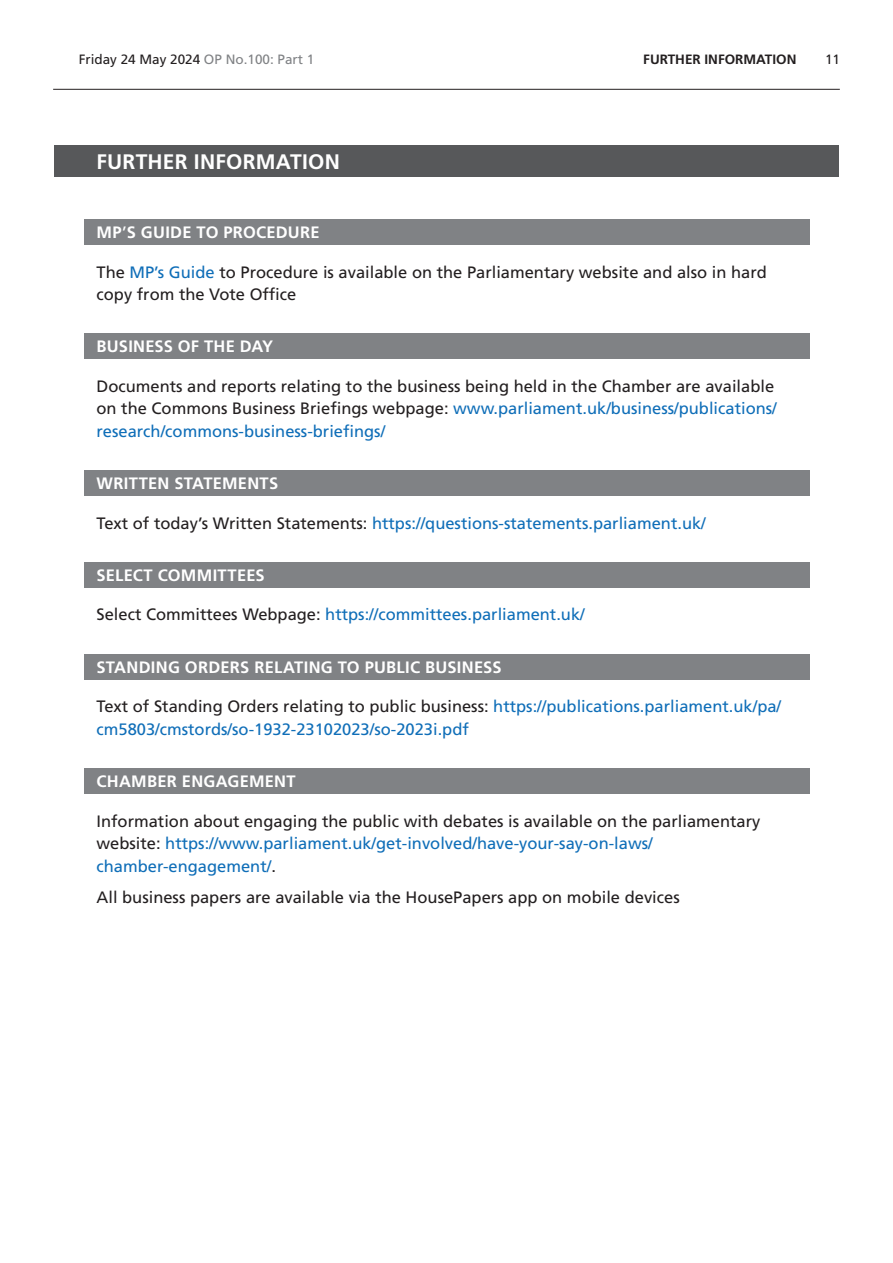
<style>
.page{position:relative;width:893px;height:1263px;background:#fff}
.page>*{position:absolute;margin:0;border:0;box-sizing:border-box;transform-origin:0 0}
.Heading1Grey{font:700 21px "Frutiger LT Std";letter-spacing:.01em;color:#fff}
.t1{font:16.5px/22.5px "Frutiger LT Std";color:#231f20}
.t2{font:16.5px/22.5px "Frutiger LT Std";color:#0f6eb8}
.Heading2Grey{font:700 16.5px "Frutiger LT Std";letter-spacing:.015em;color:#fff}
.t3{font:13.5px "Frutiger LT Std";color:#231f20}
.t4{font:700 13.5px "Frutiger LT Std";color:#231f20}
.s1{color:#808285}
.s2{font-weight:400}
.s3{color:#0f6eb8}
.s4{color:#231f20}
</style>
<div class="page">
<hr style="left:53px;top:89px;width:787px;height:1px;background:#231f20">
<div style="left:54px;top:146px;width:785px;height:31px;background:#57585a"></div>
<div style="left:84px;top:219px;width:725px;height:25px;background:#808285"></div>
<div style="left:84px;top:334px;width:725px;height:25px;background:#808285"></div>
<div style="left:84px;top:470px;width:725px;height:25px;background:#808285"></div>
<div style="left:84px;top:562px;width:725px;height:25px;background:#808285"></div>
<div style="left:84px;top:654px;width:725px;height:25px;background:#808285"></div>
<div style="left:84px;top:768px;width:725px;height:25px;background:#808285"></div>
<p class="t3" style="left:79px;top:52px;width:237px">Friday 24 May 2024 <span class="s1">OP No.100: Part 1</span></p>
<p class="t4" style="left:643px;top:52px;width:16px">FURTHER</p>
<p class="t4" style="left:704px;top:52px;width:40px">INFORMATI</p>
<p class="t4" style="left:776px;top:52px;width:20px">ON</p>
<p class="t3" style="left:825px;top:52px;width:17px">11</p>
<h2 class="Heading1Grey" style="left:97px;top:149px;width:245px">FURTHER INFORMATION</h2>
<h2 class="Heading2Grey" style="left:97px;top:223px;width:225px">MP<span class="s2">’</span>S GUIDE TO PROCEDURE</h2>
<p class="t1" style="left:97px;top:261px;width:672px">The <span class="s3">MP’s Guide</span> to Procedure is available on the Parliamentary website and also in hard copy from the Vote Office</p>
<h2 class="Heading2Grey" style="left:97px;top:337px;width:178px">BUSINESS OF THE DAY</h2>
<p class="t1" style="left:97px;top:375px;width:682px">Documents and reports relating to the business being held in the Chamber are available on the Commons Business Briefings webpage: <span class="s3">www.parliament.uk/business/publications/ research/commons-business-briefings/</span></p>
<h2 class="Heading2Grey" style="left:97px;top:474px;width:183px">WRITTEN STATEMENTS</h2>
<p class="t2" style="left:97px;top:512px;width:611px"><span class="s4">Text of today’s Written Statements:</span> https://questions-statements.parliament.uk/</p>
<h2 class="Heading2Grey" style="left:97px;top:565px;width:170px">SELECT COMMITTEES</h2>
<p class="t2" style="left:97px;top:604px;width:490px"><span class="s4">Select Committees Webpage:</span> https://committees.parliament.uk/</p>
<h2 class="Heading2Grey" style="left:97px;top:657px;width:406px">STANDING ORDERS RELATING TO PUBLIC BUSINESS</h2>
<p class="t2" style="left:97px;top:695px;width:686px"><span class="s4">Text of Standing Orders relating to public business:</span> https://publications.parliament.uk/pa/ cm5803/cmstords/so-1932-23102023/so-2023i.pdf</p>
<h2 class="Heading2Grey" style="left:97px;top:772px;width:201px">CHAMBER ENGAGEMENT</h2>
<p class="t1" style="left:97px;top:810px;width:665px">Information about engaging the public with debates is available on the parliamentary website: <span class="s3">https://www.parliament.uk/get-involved/have-your-say-on-laws/ chamber-engagement/</span>.</p>
<p class="t1" style="left:97px;top:886px;width:585px">All business papers are available via the HousePapers app on mobile devices</p>
</div>
